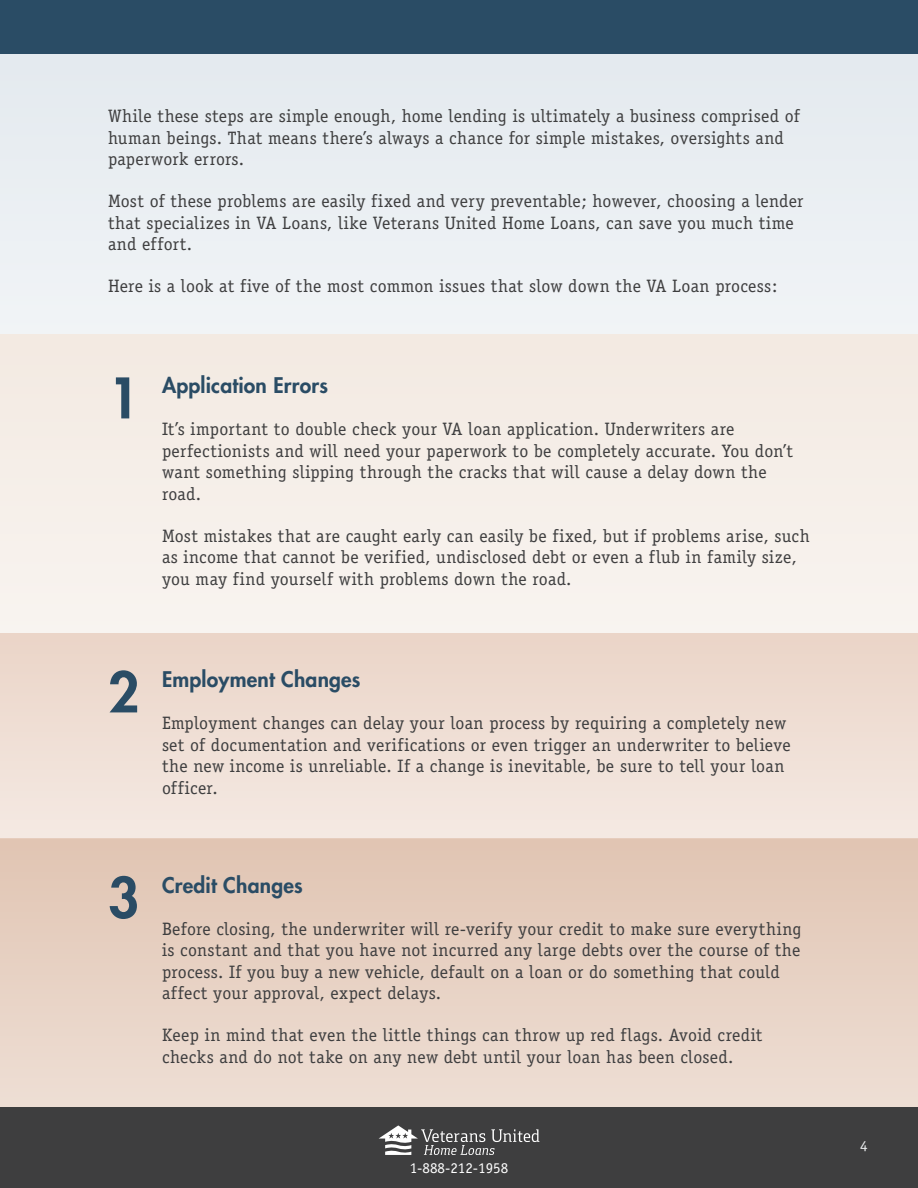
<style>
.page{position:relative;width:918px;height:1188px;background:#fff}
.page>*{position:absolute;margin:0;border:0;box-sizing:border-box;transform-origin:0 0}
.number{font:800 54.45px "Futura";color:#2a4c65}
.number-2{font:800 21px "Futura";letter-spacing:.01em;color:#2a4c65}
.Normal_wrd_1{font:18px/21.6px "Officina Serif";letter-spacing:.015em;color:#3e3e3f}
.t1{font:15px "Officina Sans";color:#fff}
.t2{font:15px "Officina Serif";color:#edeff0}
</style>
<div class="page">
<svg style="left:0;top:838px;width:918px;height:269px;background:#e7d1c3"></svg>
<div style="left:0;top:633px;width:918px;height:205px;background:linear-gradient(to right,#efdfd5,#efdfd5)"></div>
<div style="left:0;top:52px;width:918px;height:282px;background:#e4eaef"></div>
<div style="left:0;top:334px;width:918px;height:299px;background:#f5efe9"></div>
<div style="left:0;top:0;width:918px;height:54px;background:#2a4c65"></div>
<div style="left:0;top:1107px;width:918px;height:81px;background:#3e3e3f"></div>
<svg style="left:379px;top:1125px;width:160px;height:30px"></svg>
<p class="Normal_wrd_1" style="left:108px;top:105px;width:693px">While these steps are simple enough, home lending is ultimately a business comprised of human beings. That means there’s always a chance for simple mistakes, oversights and paperwork errors.</p>
<p class="Normal_wrd_1" style="left:108px;top:190px;width:697px">Most of these problems are easily fixed and very preventable; however, choosing a lender that specializes in VA Loans, like Veterans United Home Loans, can save you much time and effort.</p>
<p class="Normal_wrd_1" style="left:108px;top:275px;width:671px">Here is a look at five of the most common issues that slow down the VA Loan process:</p>
<p class="number" style="left:108px;top:362px;width:33px">1</p>
<p class="number-2" style="left:162px;top:371px;width:168px">Application Errors</p>
<p class="Normal_wrd_1" style="left:162px;top:418px;width:633px">It’s important to double check your VA loan application. Underwriters are perfectionists and will need your paperwork to be completely accurate. You don’t want something slipping through the cracks that will cause a delay down the road.</p>
<p class="Normal_wrd_1" style="left:162px;top:525px;width:649px">Most mistakes that are caught early can easily be fixed, but if problems arise, such as income that cannot be verified, undisclosed debt or even a flub in family size, you may find yourself with problems down the road.</p>
<p class="number" style="left:108px;top:656px;width:33px">2</p>
<p class="number-2" style="left:162px;top:665px;width:200px">Employment Changes</p>
<p class="Normal_wrd_1" style="left:162px;top:712px;width:630px">Employment changes can delay your loan process by requiring a completely new set of documentation and verifications or even trigger an underwriter to believe the new income is unreliable. If a change is inevitable, be sure to tell your loan officer.</p>
<p class="number" style="left:108px;top:861px;width:33px">3</p>
<p class="number-2" style="left:162px;top:871px;width:142px">Credit Changes</p>
<p class="Normal_wrd_1" style="left:162px;top:918px;width:641px">Before closing, the underwriter will re-verify your credit to make sure everything is constant and that you have not incurred any large debts over the course of the process. If you buy a new vehicle, default on a loan or do something that could affect your approval, expect delays.</p>
<p class="Normal_wrd_1" style="left:162px;top:1024px;width:602px">Keep in mind that even the little things can throw up red flags. Avoid credit checks and do not take on any new debt until your loan has been closed.</p>
<p class="t1" style="left:410px;top:1159px;width:100px">1-888-212-1958</p>
<p class="t2" style="left:860px;top:1137px;width:9px">4</p>
</div>
